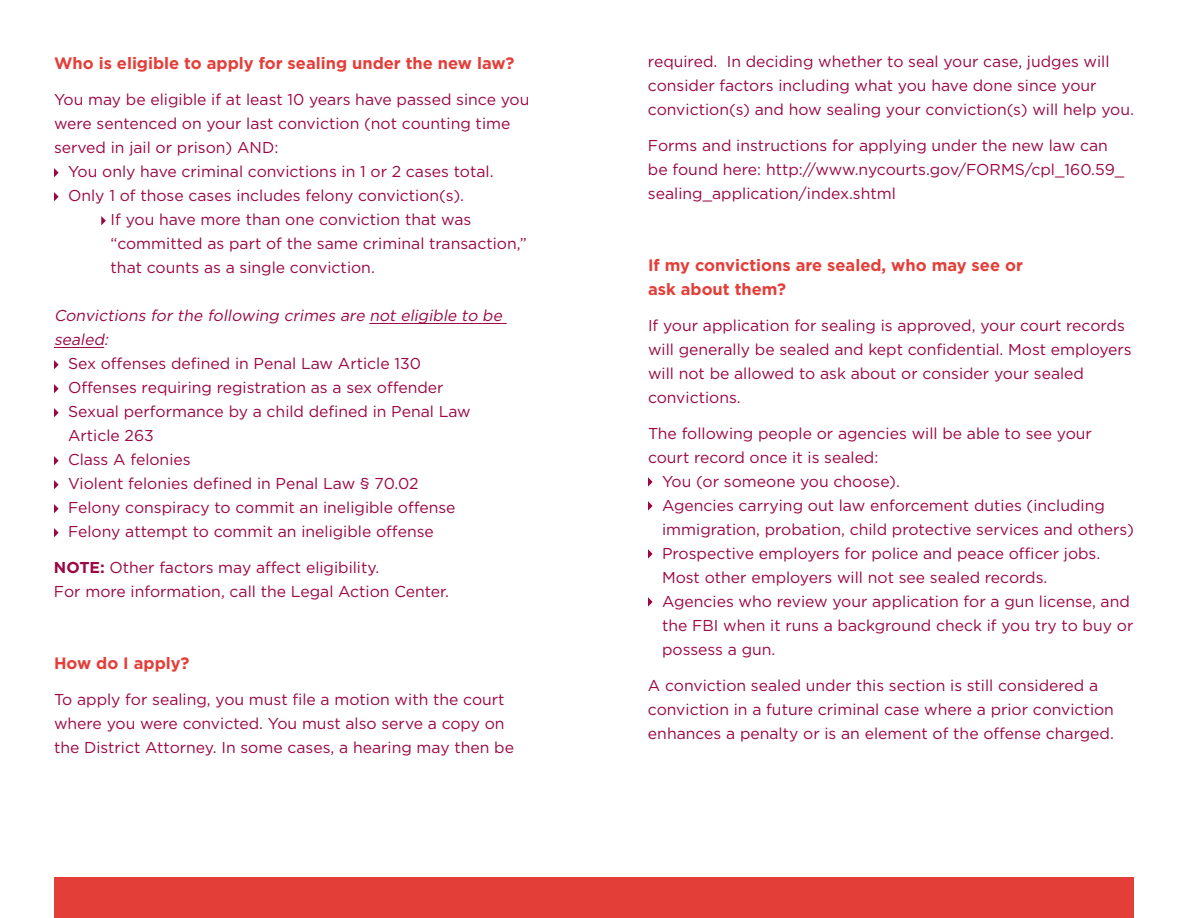
<style>
.page{position:relative;width:1188px;height:918px;background:#fff}
.page>*{position:absolute;margin:0;border:0;box-sizing:border-box;transform-origin:0 0}
.t1{font:700 16.5px/24px "Gotham";color:#e43e39}
.t2{font:15.75px/24px "Gotham";color:#9b0743}
.t3{font:italic 15.75px/24px "Gotham";color:#9b0743}
.s1{font-weight:700}
</style>
<div class="page">
<hr style="left:369px;top:323px;width:138px;height:1px;background:#9b0743">
<hr style="left:54px;top:347px;width:50px;height:1px;background:#9b0743">
<svg style="left:54px;top:168px;width:5px;height:9px"></svg>
<svg style="left:54px;top:192px;width:5px;height:9px"></svg>
<svg style="left:101px;top:216px;width:5px;height:9px"></svg>
<svg style="left:54px;top:360px;width:5px;height:9px"></svg>
<svg style="left:54px;top:384px;width:5px;height:9px"></svg>
<svg style="left:54px;top:408px;width:5px;height:9px"></svg>
<svg style="left:54px;top:456px;width:5px;height:9px"></svg>
<svg style="left:54px;top:480px;width:5px;height:9px"></svg>
<svg style="left:54px;top:504px;width:5px;height:9px"></svg>
<svg style="left:54px;top:528px;width:5px;height:9px"></svg>
<svg style="left:648px;top:477px;width:5px;height:10px"></svg>
<svg style="left:648px;top:501px;width:5px;height:10px"></svg>
<svg style="left:648px;top:549px;width:5px;height:10px"></svg>
<svg style="left:648px;top:597px;width:5px;height:10px"></svg>
<div style="left:54px;top:878px;width:1080px;height:40px;background:#e43e39"></div>
<p class="t1" style="left:54px;top:51px;width:462px">Who is eligible to apply for sealing under the new law?</p>
<p class="t2" style="left:54px;top:87px;width:477px">You may be eligible if at least 10 years have passed since you</p>
<p class="t2" style="left:54px;top:111px;width:458px">were sentenced on your last conviction (not counting time</p>
<p class="t2" style="left:54px;top:135px;width:226px">served in jail or prison) AND:</p>
<p class="t2" style="left:68px;top:159px;width:427px">You only have criminal convictions in 1 or 2 cases total.</p>
<p class="t2" style="left:68px;top:183px;width:397px">Only 1 of those cases includes felony conviction(s).</p>
<p class="t2" style="left:111px;top:207px;width:362px">If you have more than one conviction that was</p>
<p class="t2" style="left:111px;top:231px;width:418px">“committed as part of the same criminal transaction,”</p>
<p class="t2" style="left:111px;top:255px;width:266px">that counts as a single conviction.</p>
<p class="t3" style="left:54px;top:303px;width:453px">Convictions for the following crimes are not eligible to be sealed:</p>
<p class="t2" style="left:68px;top:351px;width:404px">Sex offenses defined in Penal Law Article 130<br>Offenses requiring registration as a sex offender Sexual performance by a child defined in Penal Law Article 263<br>Class A felonies<br>Violent felonies defined in Penal Law § 70.02<br>Felony conspiracy to commit an ineligible offense Felony attempt to commit an ineligible offense</p>
<p class="t2" style="left:54px;top:555px;width:397px"><span class="s1">NOTE:</span> Other factors may affect eligibility.<br>For more information, call the Legal Action Center.</p>
<p class="t1" style="left:54px;top:651px;width:137px">How do I apply?</p>
<p class="t2" style="left:54px;top:687px;width:461px">To apply for sealing, you must file a motion with the court where you were convicted. You must also serve a copy on the District Attorney. In some cases, a hearing may then be</p>
<p class="t2" style="left:648px;top:49px;width:487px">required. In deciding whether to seal your case, judges will consider factors including what you have done since your conviction(s) and how sealing your conviction(s) will help you.</p>
<p class="t2" style="left:648px;top:133px;width:478px">Forms and instructions for applying under the new law can be found here: http://www.nycourts.gov/FORMS/cpl_160.59_ sealing_application/index.shtml</p>
<p class="t1" style="left:648px;top:252px;width:376px">If my convictions are sealed, who may see or ask about them?</p>
<p class="t2" style="left:648px;top:313px;width:485px">If your application for sealing is approved, your court records will generally be sealed and kept confidential. Most employers will not be allowed to ask about or consider your sealed convictions.</p>
<p class="t2" style="left:648px;top:421px;width:445px">The following people or agencies will be able to see your</p>
<p class="t2" style="left:648px;top:445px;width:232px">court record once it is sealed:</p>
<p class="t2" style="left:662px;top:469px;width:239px">You (or someone you choose).</p>
<p class="t2" style="left:662px;top:493px;width:444px">Agencies carrying out law enforcement duties (including</p>
<p class="t2" style="left:662px;top:517px;width:473px">immigration, probation, child protective services and others)</p>
<p class="t2" style="left:662px;top:541px;width:440px">Prospective employers for police and peace officer jobs.</p>
<p class="t2" style="left:662px;top:565px;width:387px">Most other employers will not see sealed records.</p>
<p class="t2" style="left:662px;top:589px;width:469px">Agencies who review your application for a gun license, and</p>
<p class="t2" style="left:662px;top:613px;width:473px">the FBI when it runs a background check if you try to buy or</p>
<p class="t2" style="left:662px;top:637px;width:115px">possess a gun.</p>
<p class="t2" style="left:648px;top:673px;width:468px">A conviction sealed under this section is still considered a conviction in a future criminal case where a prior conviction enhances a penalty or is an element of the offense charged.</p>
</div>
